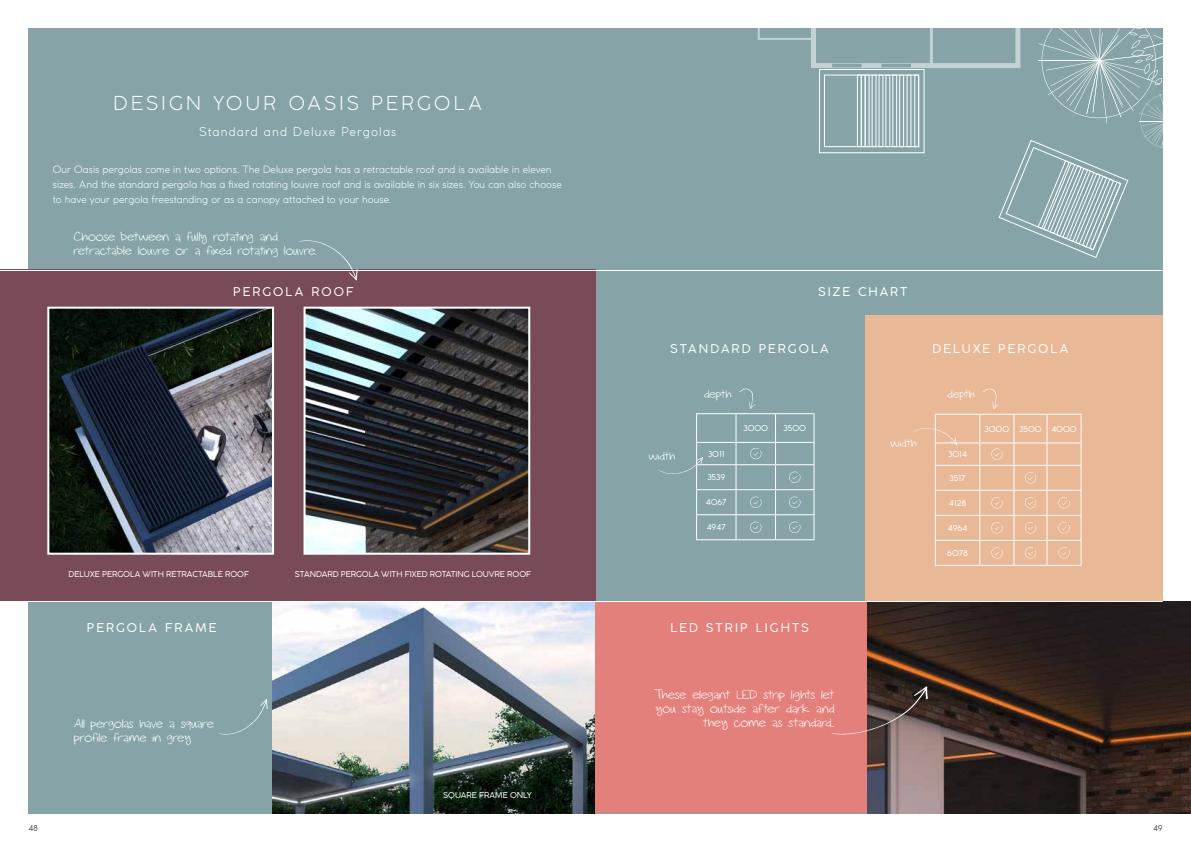
<style>
.page{position:relative;width:1191px;height:842px;background:#fff}
.page>*{position:absolute;margin:0;border:0;box-sizing:border-box;transform-origin:0 0}
.t1{font:300 19px "Coco Gothic";letter-spacing:.17em;color:#fff}
.t2{font:15px/14px "Sketch";letter-spacing:.005em;color:#fff}
.t3{font:14px "Sketch";letter-spacing:.005em;color:#fff}
.t4{font:12px "Coco Gothic";letter-spacing:.17em;color:#fff}
.t5{font:300 12px "Coco Gothic";letter-spacing:.095em;color:#fff}
.t6{font:300 10px/15px "Coco Gothic";letter-spacing:.005em;color:#fff}
.t7{font:8px "Coco Gothic";color:#fff}
.t8{font:8px "Coco Gothic";color:#575756}
</style>
<div class="page">
<div style="left:28px;top:28px;width:1134px;height:786px;background:#86a4a8"></div>
<div style="left:865px;top:315px;width:297px;height:286px;background:#e9b896"></div>
<div style="left:595px;top:601px;width:567px;height:212px;background:#e4807c"></div>
<div style="left:0;top:270px;width:595px;height:332px;background:#794a58"></div>
<img style="left:50px;top:310px;width:221px;height:242px">
<div style="left:47px;top:307px;width:227px;height:248px;border:2px solid #fff"></div>
<img style="left:867px;top:602px;width:324px;height:211px">
<hr style="left:0;top:270px;width:1162px;height:1px;background:#fff">
<img style="left:306px;top:310px;width:221px;height:242px">
<div style="left:303px;top:307px;width:227px;height:248px;border:2px solid #fff"></div>
<svg style="left:299px;top:240px;width:59px;height:41px"></svg>
<svg style="left:831px;top:686px;width:97px;height:49px"></svg>
<img style="left:273px;top:602px;width:322px;height:211px">
<svg style="left:218px;top:699px;width:50px;height:36px"></svg>
<hr style="left:0;top:601px;width:1162px;height:1px;background:#fff">
<hr style="left:696px;top:413px;width:40px;height:1px;background:#fff">
<hr style="left:736px;top:413px;width:39px;height:1px;background:#fff">
<hr style="left:775px;top:413px;width:39px;height:1px;background:#fff">
<hr style="left:696px;top:442px;width:40px;height:1px;background:#fff">
<hr style="left:736px;top:442px;width:39px;height:1px;background:#fff">
<hr style="left:775px;top:442px;width:39px;height:1px;background:#fff">
<hr style="left:696px;top:464px;width:40px;height:1px;background:#fff">
<hr style="left:736px;top:464px;width:39px;height:1px;background:#fff">
<hr style="left:775px;top:464px;width:39px;height:1px;background:#fff">
<hr style="left:696px;top:489px;width:40px;height:1px;background:#fff">
<hr style="left:736px;top:489px;width:39px;height:1px;background:#fff">
<hr style="left:775px;top:489px;width:39px;height:1px;background:#fff">
<hr style="left:696px;top:514px;width:40px;height:1px;background:#fff">
<hr style="left:736px;top:514px;width:39px;height:1px;background:#fff">
<hr style="left:775px;top:514px;width:39px;height:1px;background:#fff">
<svg style="left:775px;top:414px;width:1px;height:125px"></svg>
<svg style="left:813px;top:414px;width:1px;height:125px"></svg>
<hr style="left:696px;top:539px;width:40px;height:1px;background:#fff">
<hr style="left:736px;top:539px;width:39px;height:1px;background:#fff">
<hr style="left:775px;top:539px;width:39px;height:1px;background:#fff">
<svg style="left:789px;top:472px;width:11px;height:11px"></svg>
<svg style="left:789px;top:497px;width:11px;height:11px"></svg>
<svg style="left:789px;top:522px;width:11px;height:11px"></svg>
<svg style="left:658px;top:414px;width:45px;height:125px"></svg>
<svg style="left:735px;top:388px;width:26px;height:151px"></svg>
<hr style="left:934px;top:414px;width:45px;height:1px;background:#fff">
<hr style="left:979px;top:414px;width:35px;height:1px;background:#fff">
<hr style="left:1014px;top:414px;width:33px;height:1px;background:#fff">
<hr style="left:1047px;top:414px;width:34px;height:1px;background:#fff">
<hr style="left:934px;top:442px;width:45px;height:1px;background:#fff">
<hr style="left:979px;top:442px;width:35px;height:1px;background:#fff">
<hr style="left:1014px;top:442px;width:33px;height:1px;background:#fff">
<hr style="left:1047px;top:442px;width:34px;height:1px;background:#fff">
<hr style="left:934px;top:465px;width:45px;height:1px;background:#fff">
<hr style="left:979px;top:465px;width:35px;height:1px;background:#fff">
<hr style="left:1014px;top:465px;width:33px;height:1px;background:#fff">
<hr style="left:1047px;top:465px;width:34px;height:1px;background:#fff">
<hr style="left:934px;top:490px;width:45px;height:1px;background:#fff">
<hr style="left:979px;top:490px;width:35px;height:1px;background:#fff">
<hr style="left:1014px;top:490px;width:33px;height:1px;background:#fff">
<hr style="left:1047px;top:490px;width:34px;height:1px;background:#fff">
<hr style="left:934px;top:515px;width:45px;height:1px;background:#fff">
<hr style="left:979px;top:515px;width:35px;height:1px;background:#fff">
<hr style="left:1014px;top:515px;width:33px;height:1px;background:#fff">
<hr style="left:1047px;top:515px;width:34px;height:1px;background:#fff">
<hr style="left:934px;top:540px;width:45px;height:1px;background:#fff">
<hr style="left:979px;top:540px;width:35px;height:1px;background:#fff">
<svg style="left:979px;top:415px;width:1px;height:150px"></svg>
<hr style="left:1014px;top:540px;width:33px;height:1px;background:#fff">
<svg style="left:1013px;top:415px;width:1px;height:150px"></svg>
<hr style="left:1047px;top:540px;width:34px;height:1px;background:#fff">
<svg style="left:1046px;top:415px;width:1px;height:150px"></svg>
<svg style="left:1080px;top:415px;width:1px;height:150px"></svg>
<hr style="left:934px;top:565px;width:45px;height:1px;background:#fff">
<hr style="left:979px;top:565px;width:35px;height:1px;background:#fff">
<hr style="left:1014px;top:565px;width:33px;height:1px;background:#fff">
<hr style="left:1047px;top:565px;width:34px;height:1px;background:#fff">
<svg style="left:991px;top:448px;width:11px;height:12px"></svg>
<svg style="left:1025px;top:472px;width:11px;height:11px"></svg>
<svg style="left:991px;top:497px;width:11px;height:11px"></svg>
<svg style="left:1025px;top:497px;width:11px;height:11px"></svg>
<svg style="left:1058px;top:497px;width:11px;height:11px"></svg>
<svg style="left:991px;top:522px;width:11px;height:11px"></svg>
<svg style="left:1025px;top:522px;width:11px;height:11px"></svg>
<svg style="left:1058px;top:522px;width:11px;height:11px"></svg>
<svg style="left:991px;top:547px;width:11px;height:11px"></svg>
<svg style="left:1025px;top:547px;width:11px;height:11px"></svg>
<svg style="left:1058px;top:547px;width:11px;height:11px"></svg>
<svg style="left:912px;top:415px;width:45px;height:150px"></svg>
<svg style="left:983px;top:388px;width:16px;height:21px"></svg>
<svg style="left:757px;top:28px;width:406px;height:230px"></svg>
<div style="left:819px;top:69px;width:105px;height:84px;border:1px solid #fff"></div>
<div style="left:824px;top:75px;width:95px;height:72px;border:1px solid #fff"></div>
<div style="left:861px;top:75px;width:4px;height:72px;border:1px solid #fff"></div>
<div style="left:865px;top:75px;width:4px;height:72px;border:1px solid #fff"></div>
<div style="left:871px;top:75px;width:5px;height:72px;border:1px solid #fff"></div>
<div style="left:878px;top:75px;width:5px;height:72px;border:1px solid #fff"></div>
<div style="left:885px;top:75px;width:5px;height:72px;border:1px solid #fff"></div>
<div style="left:892px;top:75px;width:5px;height:72px;border:1px solid #fff"></div>
<div style="left:899px;top:75px;width:5px;height:72px;border:1px solid #fff"></div>
<div style="left:906px;top:75px;width:5px;height:72px;border:1px solid #fff"></div>
<div style="left:914px;top:75px;width:5px;height:72px;border:1px solid #fff"></div>
<div style="left:857px;top:75px;width:4px;height:72px;border:1px solid #fff"></div>
<h1 class="t1" style="left:113px;top:90px;width:370px">DESIGN YOUR OASIS PERGOLA</h1>
<p class="t5" style="left:199px;top:123px;width:199px">Standard and Deluxe Pergolas</p>
<p class="t6" style="left:53px;top:162px;width:510px">Our Oasis pergolas come in two options. The Deluxe pergola has a retractable roof and is available in eleven sizes. And the standard pergola has a fixed rotating louvre roof and is available in six sizes. You can also choose to have your pergola freestanding or as a canopy attached to your house.</p>
<h2 class="t2" style="left:74px;top:230px;width:244px">Choose between a fully rotating and retractable louvre or a fixed rotating louvre.</h2>
<p class="t4" style="left:233px;top:282px;width:122px">PERGOLA ROOF</p>
<p class="t7" style="left:69px;top:568px;width:182px">DELUXE PERGOLA WITH RETRACTABLE ROOF</p>
<p class="t7" style="left:295px;top:568px;width:238px">STANDARD PERGOLA WITH FIXED ROTATING LOUVRE ROOF</p>
<p class="t4" style="left:87px;top:619px;width:131px">PERGOLA FRAME</p>
<h2 class="t2" style="left:74px;top:717px;width:141px">All pergolas have a square profile frame in grey</h2>
<p class="t7" style="left:443px;top:789px;width:90px">SQUARE FRAME ONLY</p>
<p class="t4" style="left:818px;top:282px;width:91px">SIZE CHART</p>
<p class="t4" style="left:670px;top:339px;width:160px">STANDARD PERGOLA</p>
<p class="t4" style="left:932px;top:339px;width:137px">DELUXE PERGOLA</p>
<h3 class="t3" style="left:649px;top:451px;width:28px">width</h3>
<h3 class="t3" style="left:704px;top:389px;width:29px">depth</h3>
<p class="t7" style="left:708px;top:448px;width:18px">3011</p>
<p class="t7" style="left:707px;top:471px;width:19px">3539</p>
<p class="t7" style="left:705px;top:496px;width:23px">4067</p>
<p class="t7" style="left:706px;top:521px;width:21px">4947</p>
<p class="t7" style="left:743px;top:422px;width:26px">3000</p>
<p class="t7" style="left:783px;top:422px;width:24px">3500</p>
<p class="t4" style="left:670px;top:619px;width:140px">LED STRIP LIGHTS</p>
<h2 class="t2" style="left:654px;top:689px;width:182px;text-align:right">These elegant LED strip lights let you stay outside after dark and they come as standard..</h2>
<h3 class="t3" style="left:890px;top:438px;width:28px">width</h3>
<h3 class="t3" style="left:947px;top:389px;width:29px">depth</h3>
<p class="t7" style="left:948px;top:448px;width:20px">3014</p>
<p class="t7" style="left:949px;top:472px;width:18px">3517</p>
<p class="t7" style="left:949px;top:497px;width:19px">4128</p>
<p class="t7" style="left:947px;top:522px;width:21px">4964</p>
<p class="t7" style="left:947px;top:547px;width:22px">6078</p>
<p class="t7" style="left:984px;top:423px;width:94px">3000 3500 4000</p>
<p class="t8" style="left:28px;top:822px;width:11px">48</p>
<p class="t8" style="left:1153px;top:822px;width:11px">49</p>
</div>
